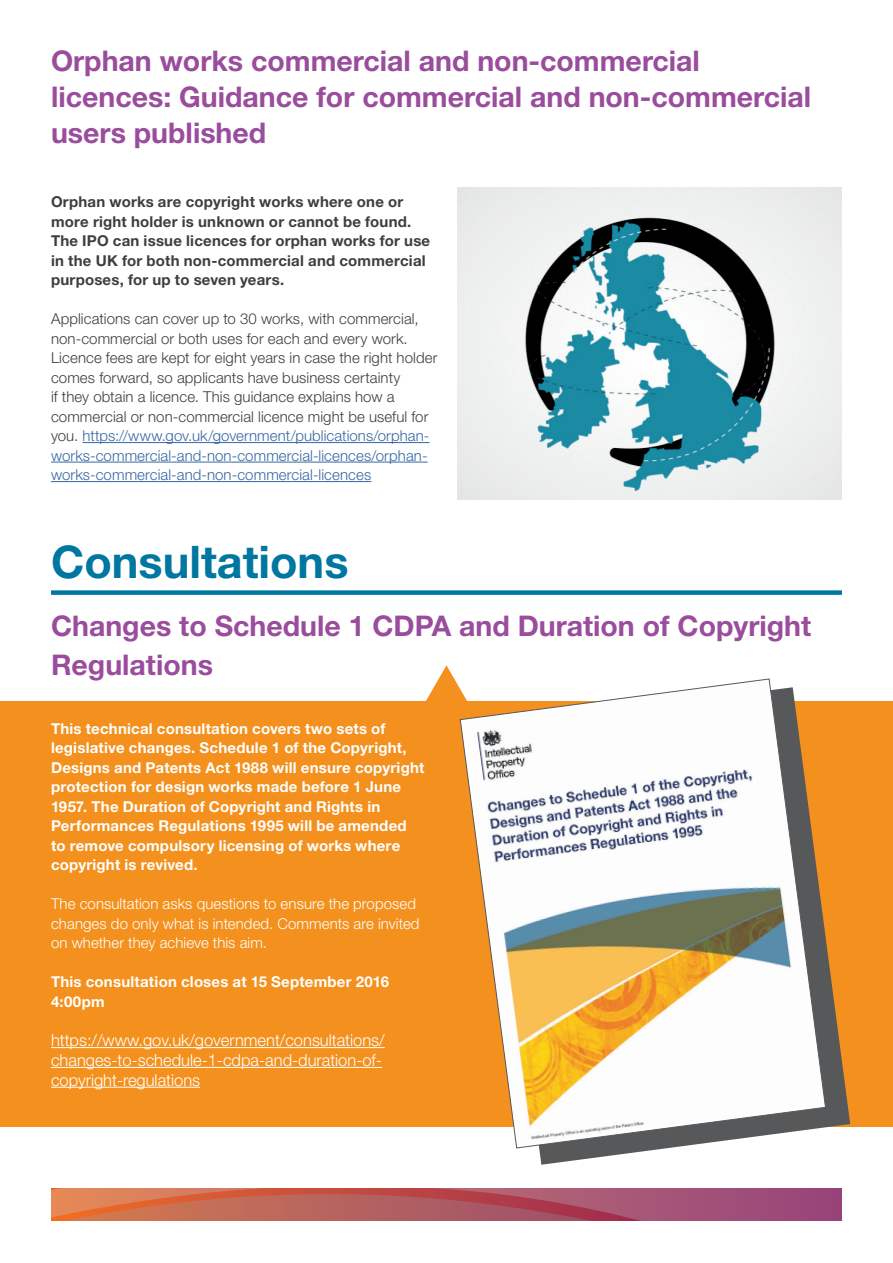
<style>
.page{position:relative;width:893px;height:1263px;background:#fff}
.page>*{position:absolute;margin:0;border:0;box-sizing:border-box;transform-origin:0 0}
.Heading_1{font:700 45px "Helvetica Neue LT Std";color:#0077a0}
.Heading_2{font:700 28.5px/36px "Helvetica Neue LT Std";color:#9a4c9d}
.t1{font:300 16.5px/19.8px "Helvetica Neue LT Std";color:#fff}
.Body{font:300 15px/19.5px "Helvetica Neue LT Std";letter-spacing:.005em;color:#3e3e3f}
.Body-2{font:700 15px/19.5px "Helvetica Neue LT Std";letter-spacing:.015em;color:#fff}
.Body-3{font:700 15px/19.5px "Helvetica Neue LT Std";letter-spacing:.015em;color:#3e3e3f}
.Body-4{font:300 15px/19.5px "Helvetica Neue LT Std";letter-spacing:.005em;color:#fff}
.s1{color:#3667a4}
</style>
<div class="page">
<svg style="left:51px;top:1188px;width:791px;height:32px;background:#b65b60"></svg>
<svg style="left:413px;top:665px;width:46px;height:37px"></svg>
<div style="left:0;top:702px;width:893px;height:425px;background:#f4901d"></div>
<hr style="left:82px;top:442px;width:347px;height:1px;background:#3667a4">
<hr style="left:51px;top:462px;width:377px;height:1px;background:#3667a4">
<hr style="left:51px;top:481px;width:320px;height:1px;background:#3667a4">
<hr style="left:51px;top:1047px;width:334px;height:1px;background:#fff">
<hr style="left:51px;top:1067px;width:331px;height:1px;background:#fff">
<hr style="left:51px;top:1087px;width:149px;height:1px;background:#fff">
<div style="left:51px;top:590px;width:791px;height:5px;background:#0077a0"></div>
<img style="left:457px;top:188px;width:385px;height:312px">
<svg style="left:539px;top:701px;width:311px;height:464px"></svg>
<svg style="left:459px;top:678px;width:367px;height:471px"></svg>
<p class="Heading_2" style="left:51px;top:43px;width:762px">Orphan works commercial and non-commercial licences: Guidance for commercial and non-commercial users published</p>
<p class="Body-3" style="left:51px;top:192px;width:381px">Orphan works are copyright works where one or more right holder is unknown or cannot be found.<br>The IPO can issue licences for orphan works for use in the UK for both non-commercial and commercial purposes, for up to seven years.</p>
<p class="Body" style="left:51px;top:309px;width:388px">Applications can cover up to 30 works, with commercial, non-commercial or both uses for each and every work.<br>Licence fees are kept for eight years in case the right holder comes forward, so applicants have business certainty<br>if they obtain a licence. This guidance explains how a commercial or non-commercial licence might be useful for you. <span class="s1">https://www.gov.uk/government/publications/orphan&shy;works-commercial-and-non-commercial-licences/orphan&shy;works-commercial-and-non-commercial-licences</span></p>
<p class="Heading_1" style="left:51px;top:534px;width:299px">Consultations</p>
<p class="Heading_2" style="left:51px;top:606px;width:762px;line-height:39px">Changes to Schedule 1 CDPA and Duration of Copyright<br>Regulations</p>
<p class="Body-2" style="left:51px;top:718px;width:375px">This technical consultation covers two sets of legislative changes. Schedule 1 of the Copyright, Designs and Patents Act 1988 will ensure copyright protection for design works made before 1 June 1957. The Duration of Copyright and Rights in Performances Regulations 1995 will be amended to remove compulsory licensing of works where copyright is revived.</p>
<p class="Body-4" style="left:51px;top:894px;width:370px">The consultation asks questions to ensure the proposed changes do only what is intended. Comments are invited on whether they achieve this aim.</p>
<p class="Body-2" style="left:51px;top:972px;width:340px">This consultation closes at 15 September 2016<br>4:00pm</p>
<p class="t1" style="left:51px;top:1030px;width:335px">https://www.gov.uk/government/consultations/ changes-to-schedule-1-cdpa-and-duration-of&shy;copyright-regulations</p>
</div>
